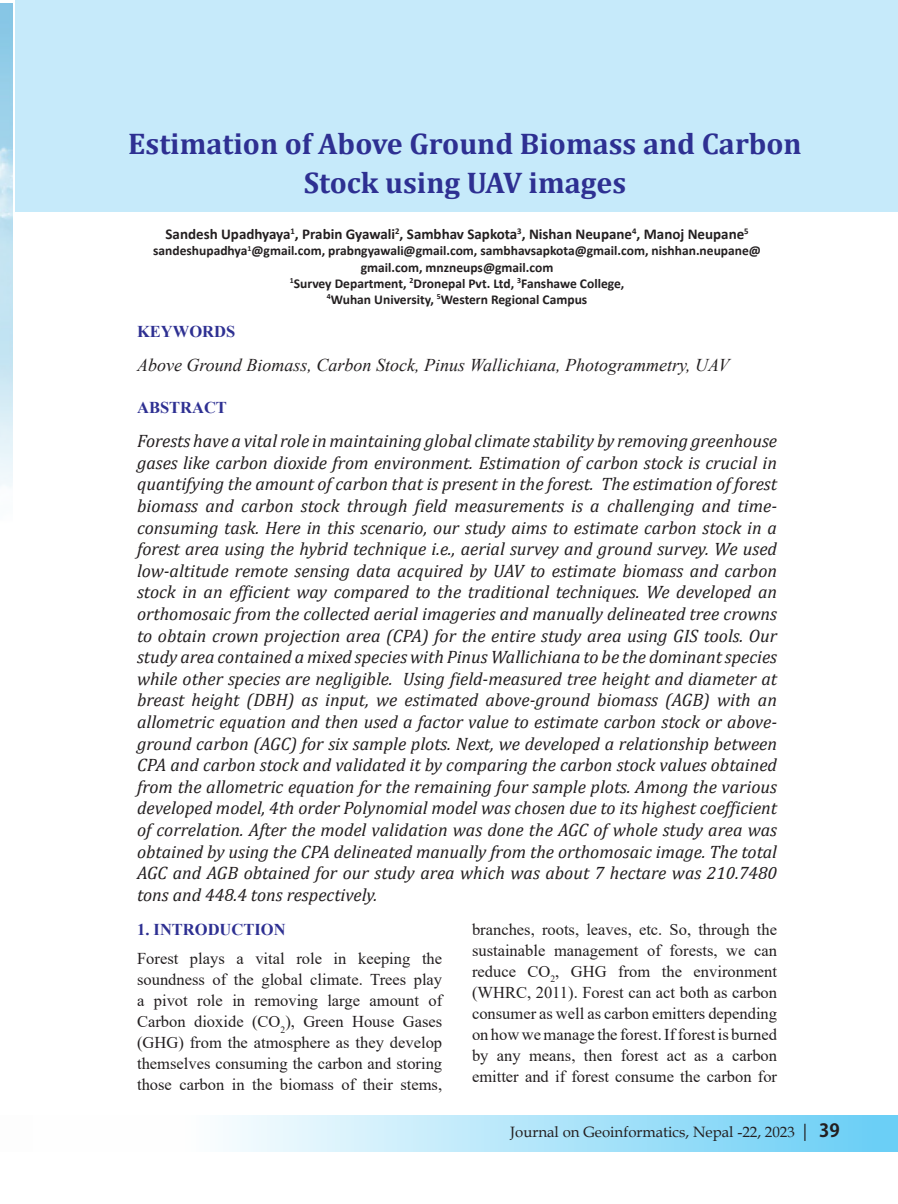
<style>
.page{position:relative;width:898px;height:1204px;background:#fff}
.page>*{position:absolute;margin:0;border:0;box-sizing:border-box;transform-origin:0 0}
.t1{font:700 30px/39px "Cambria";color:#2e3092;text-align:center}
.t2{font:italic 18px/21.6px "Cambria";color:#231f20;text-align:justify}
.heading_3{font:italic 18px "Times New Roman";color:#231f20}
.t3{font:16.5px/21px "Times New Roman";color:#231f20;text-align:justify}
.heading_3-2{font:700 16.5px "Times New Roman";color:#2e3092}
.heading_1{font:700 16.5px "Times New Roman";color:#2e3092}
.heading_2{font:700 15px "Calibri";color:#231f20}
.t4{font:15px "Book Antiqua";color:#231f20}
.heading_2-2{font:700 13.5px/16.2px "Calibri";color:#231f20;text-align:center}
.s1{font-size:18px}
.s2{font-family:"Koz Go Pr 6 N";font-weight:700;font-size:18px}
</style>
<div class="page">
<div style="left:0;top:1114px;width:897px;height:37px;background:linear-gradient(to right,#fff,#6dcff6)"></div>
<div style="left:16px;top:0;width:881px;height:212px;background:#c6eafa"></div>
<img style="left:0;top:3px;width:13px;height:484px">
<p class="t1" style="left:128px;top:123px;width:674px">Estimation of Above Ground Biomass and Carbon<br>Stock using UAV images</p>
<p class="heading_2" style="left:165px;top:223px;width:584px">Sandesh Upadhyaya<sup>1</sup>, Prabin Gyawali<sup>2</sup>, Sambhav Sapkota<sup>3</sup>, Nishan Neupane<sup>4</sup>, Manoj Neupane<sup>5</sup></p>
<p class="heading_2-2" style="left:153px;top:242px;width:609px">sandeshupadhya<sup>1</sup>@gmail.com, prabngyawali@gmail.com, sambhavsapkota@gmail.com, nishhan.neupane@ gmail.com, mnzneups@gmail.com</p>
<p class="heading_2-2" style="left:290px;top:275px;width:336px"><sup>1</sup>Survey Department, <sup>2</sup>Dronepal Pvt. Ltd, <sup>3</sup>Fanshawe College,</p>
<p class="heading_2-2" style="left:327px;top:291px;width:262px"><sup>4</sup>Wuhan University, <sup>5</sup>Western Regional Campus</p>
<p class="heading_3-2" style="left:137px;top:320px;width:100px">KEYWORDS</p>
<p class="heading_3" style="left:137px;top:353px;width:593px">Above Ground Biomass, Carbon Stock, Pinus Wallichiana, Photogrammetry, UAV</p>
<p class="heading_3-2" style="left:137px;top:395px;width:91px">ABSTRACT</p>
<p class="t2" style="left:137px;top:429px;width:641px">Forests have a vital role in maintaining global climate stability by removing greenhouse gases like carbon dioxide from environment. Estimation of carbon stock is crucial in quantifying the amount of carbon that is present in the forest. The estimation of forest biomass and carbon stock through field measurements is a challenging and time&shy;consuming task. Here in this scenario, our study aims to estimate carbon stock in a forest area using the hybrid technique i.e., aerial survey and ground survey. We used low-altitude remote sensing data acquired by UAV to estimate biomass and carbon stock in an efficient way compared to the traditional techniques. We developed an orthomosaic from the collected aerial imageries and manually delineated tree crowns to obtain crown projection area (CPA) for the entire study area using GIS tools. Our study area contained a mixed species with Pinus Wallichiana to be the dominant species while other species are negligible. Using field-measured tree height and diameter at breast height (DBH) as input, we estimated above-ground biomass (AGB) with an allometric equation and then used a factor value to estimate carbon stock or above&shy;ground carbon (AGC) for six sample plots. Next, we developed a relationship between CPA and carbon stock and validated it by comparing the carbon stock values obtained from the allometric equation for the remaining four sample plots. Among the various developed model, 4th order Polynomial model was chosen due to its highest coefficient of correlation. After the model validation was done the AGC of whole study area was obtained by using the CPA delineated manually from the orthomosaic image. The total AGC and AGB obtained for our study area which was about 7 hectare was 210.7480 tons and 448.4 tons respectively.</p>
<p class="heading_1" style="left:137px;top:917px;width:150px">1. INTRODUCTION</p>
<p class="t3" style="left:137px;top:947px;width:306px">Forest plays a vital role in keeping the soundness of the global climate. Trees play a pivot role in removing large amount of Carbon dioxide (CO<sub>2</sub>), Green House Gases (GHG) from the atmosphere as they develop themselves consuming the carbon and storing those carbon in the biomass of their stems,</p>
<p class="t3" style="left:472px;top:918px;width:306px">branches, roots, leaves, etc. So, through the sustainable management of forests, we can reduce CO<sub>2</sub>, GHG from the environment (WHRC, 2011). Forest can act both as carbon consumer as well as carbon emitters depending on how we manage the forest. If forest is burned by any means, then forest act as a carbon emitter and if forest consume the carbon for</p>
<p class="t4" style="left:510px;top:1121px;width:331px">Journal on Geoinformatics, Nepal -22, 2023 <span class="s1">|</span> <span class="s2">39</span></p>
</div>
